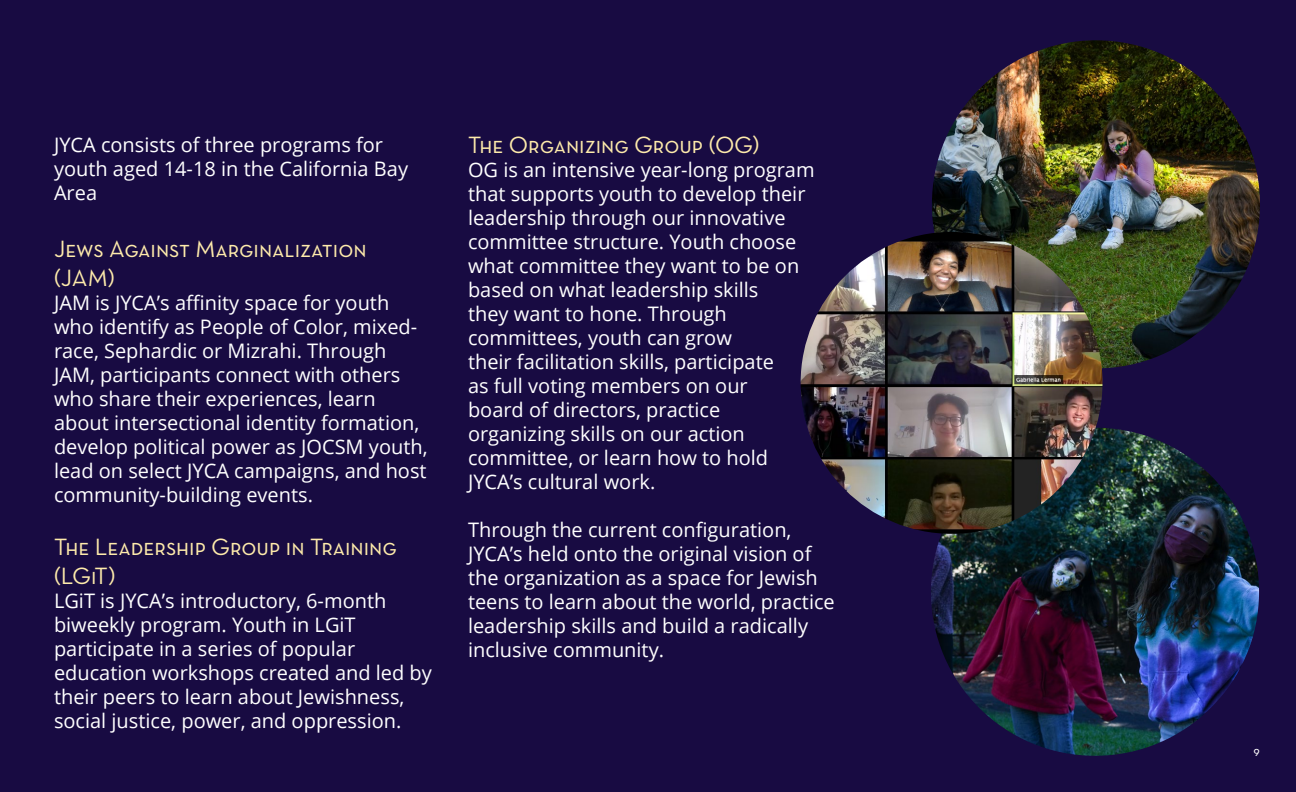
<style>
.page{position:relative;width:1296px;height:792px;background:#180b42}
.page>*{position:absolute;margin:0;border:0;box-sizing:border-box;transform-origin:0 0}
.t1{font:24px/28.8px "Neutra Text Book SC Alt";color:#feebab}
.t2{font:20px/24px "Open Sans";color:#fff}
.t3{font:14px "Neutra Text Book SC Alt";color:#fff}
</style>
<div class="page">
<img style="left:932px;top:40px;width:328px;height:328px;border-radius:164px">
<img style="left:931px;top:428px;width:328px;height:328px;border-radius:164px">
<img style="left:801px;top:232px;width:301px;height:302px;border-radius:151px">
<p class="t2" style="left:54px;top:132px;width:356px">JYCA consists of three programs for youth aged 14-18 in the California Bay<br>Area</p>
<p class="t1" style="left:54px;top:234px;width:314px">Jews Against Marginalization (JAM)</p>
<p class="t2" style="left:54px;top:290px;width:375px">JAM is JYCA’s affinity space for youth who identify as People of Color, mixed&shy;race, Sephardic or Mizrahi. Through JAM, participants connect with others who share their experiences, learn about intersectional identity formation, develop political power as JOCSM youth, lead on select JYCA campaigns, and host community-building events.</p>
<p class="t1" style="left:54px;top:532px;width:344px">The Leadership Group in Training (LGiT)</p>
<p class="t2" style="left:54px;top:588px;width:379px">LGiT is JYCA’s introductory, 6-month biweekly program. Youth in LGiT participate in a series of popular education workshops created and led by their peers to learn about Jewishness, social justice, power, and oppression.</p>
<p class="t1" style="left:468px;top:130px;width:293px">The Organizing Group (OG)</p>
<p class="t2" style="left:468px;top:157px;width:348px">OG is an intensive year-long program that supports youth to develop their leadership through our innovative committee structure. Youth choose what committee they want to be on based on what leadership skills<br>they want to hone. Through committees, youth can grow<br>their facilitation skills, participate<br>as full voting members on our<br>board of directors, practice organizing skills on our action committee, or learn how to hold<br>JYCA’s cultural work.</p>
<p class="t2" style="left:468px;top:517px;width:368px">Through the current configuration, JYCA’s held onto the original vision of the organization as a space for Jewish teens to learn about the world, practice leadership skills and build a radically inclusive community.</p>
<p class="t3" style="left:1254px;top:743px;width:8px">9</p>
</div>
